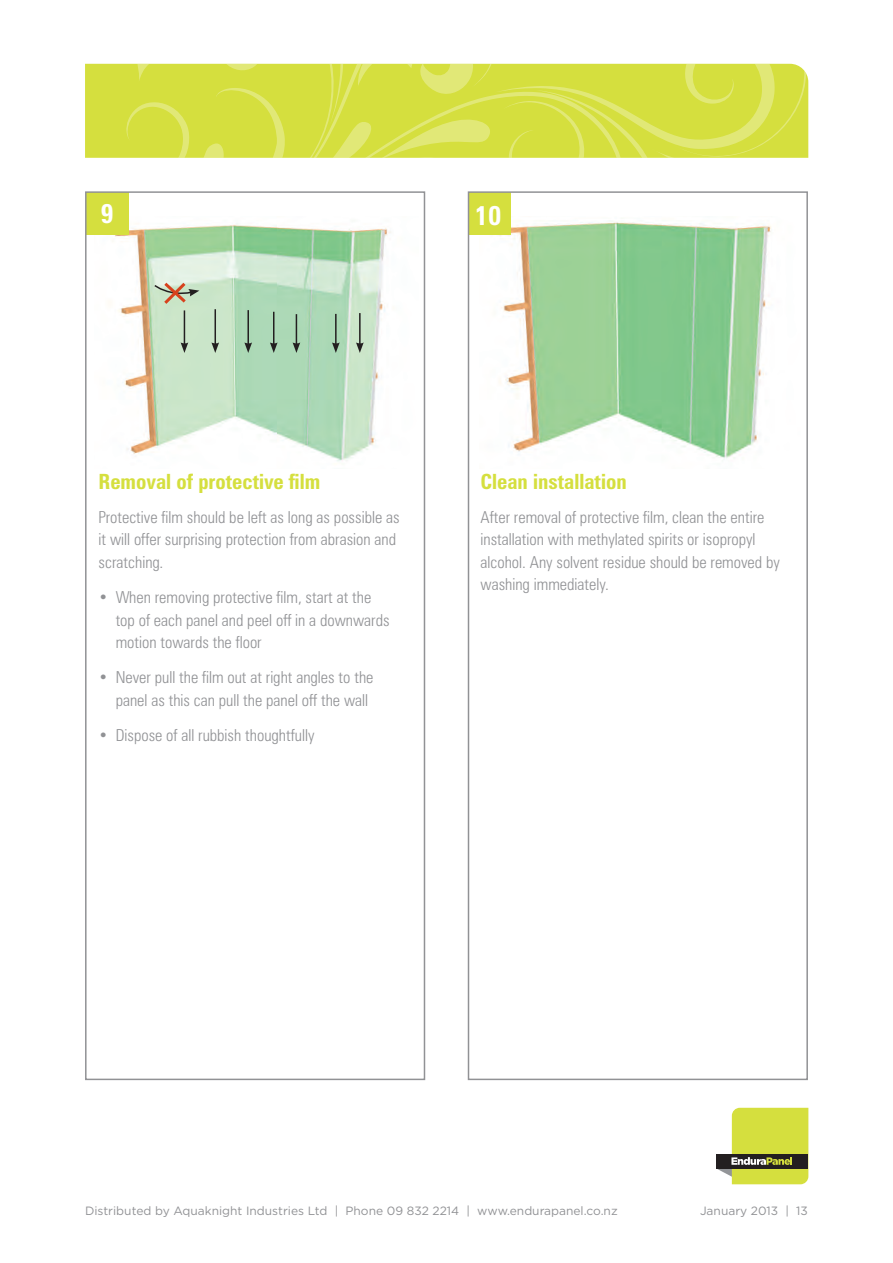
<style>
.page{position:relative;width:893px;height:1263px;background:#fff}
.page>*{position:absolute;margin:0;border:0;box-sizing:border-box;transform-origin:0 0}
.t1{font:700 condensed 27px "Zurich BT";color:#fff}
.t2{font:700 condensed 21px "Zurich BT";color:#d5df3e}
.t3{font:300 condensed 16.5px/22.5px "Zurich BT";color:#919295}
.t4{font:12px "Gotham";color:#919295}
</style>
<div class="page">
<svg style="left:85px;top:64px;width:15px;height:94px"></svg>
<svg style="left:100px;top:64px;width:708px;height:94px;background:#d6e047"></svg>
<img style="left:114px;top:217px;width:277px;height:244px">
<img style="left:499px;top:222px;width:272px;height:237px">
<div style="left:86px;top:192px;width:42px;height:43px;background:#d5df3e"></div>
<div style="left:468px;top:192px;width:43px;height:43px;background:#d5df3e"></div>
<hr style="left:184px;top:310px;width:1px;height:35px;background:#231f20">
<svg style="left:181px;top:342px;width:7px;height:11px"></svg>
<hr style="left:214px;top:309px;width:2px;height:36px;background:#231f20">
<svg style="left:211px;top:342px;width:8px;height:11px"></svg>
<hr style="left:247px;top:310px;width:2px;height:35px;background:#231f20">
<svg style="left:244px;top:342px;width:8px;height:11px"></svg>
<hr style="left:273px;top:312px;width:1px;height:33px;background:#231f20">
<svg style="left:270px;top:342px;width:8px;height:11px"></svg>
<hr style="left:296px;top:314px;width:1px;height:31px;background:#231f20">
<svg style="left:293px;top:342px;width:7px;height:11px"></svg>
<hr style="left:335px;top:314px;width:2px;height:31px;background:#231f20">
<svg style="left:332px;top:342px;width:8px;height:11px"></svg>
<hr style="left:359px;top:313px;width:2px;height:32px;background:#231f20">
<svg style="left:356px;top:342px;width:8px;height:11px"></svg>
<svg style="left:153px;top:280px;width:46px;height:27px"></svg>
<svg style="left:717px;top:1108px;width:91px;height:76px;background:#bec456"></svg>
<div style="left:85px;top:191px;width:340px;height:889px;border:2px solid #919295"></div>
<div style="left:468px;top:191px;width:340px;height:889px;border:2px solid #919295"></div>
<h1 class="t1" style="left:100px;top:197px;width:15px">9</h1>
<h1 class="t1" style="left:475px;top:199px;width:28px">10</h1>
<p class="t2" style="left:99px;top:469px;width:223px">Removal of protective film</p>
<p class="t2" style="left:480px;top:469px;width:148px">Clean installation</p>
<p class="t3" style="left:99px;top:506px;width:303px">Protective film should be left as long as possible as it will offer surprising protection from abrasion and scratching.</p>
<p class="t3" style="left:116px;top:586px;width:275px;text-indent:-17px">• When removing protective film, start at the top of each panel and peel off in a downwards motion towards the floor</p>
<p class="t3" style="left:116px;top:666px;width:259px;text-indent:-17px">• Never pull the film out at right angles to the panel as this can pull the panel off the wall</p>
<p class="t3" style="left:99px;top:724px;width:217px">• Dispose of all rubbish thoughtfully</p>
<p class="t3" style="left:480px;top:506px;width:301px">After removal of protective film, clean the entire installation with methylated spirits or isopropyl alcohol. Any solvent residue should be removed by washing immediately.</p>
<p class="t4" style="left:85px;top:1203px;width:534px">Distributed by Aquaknight Industries Ltd | Phone 09 832 2214 | www.endurapanel.co.nz</p>
<p class="t4" style="left:700px;top:1203px;width:109px">January 2013 | 13</p>
</div>
